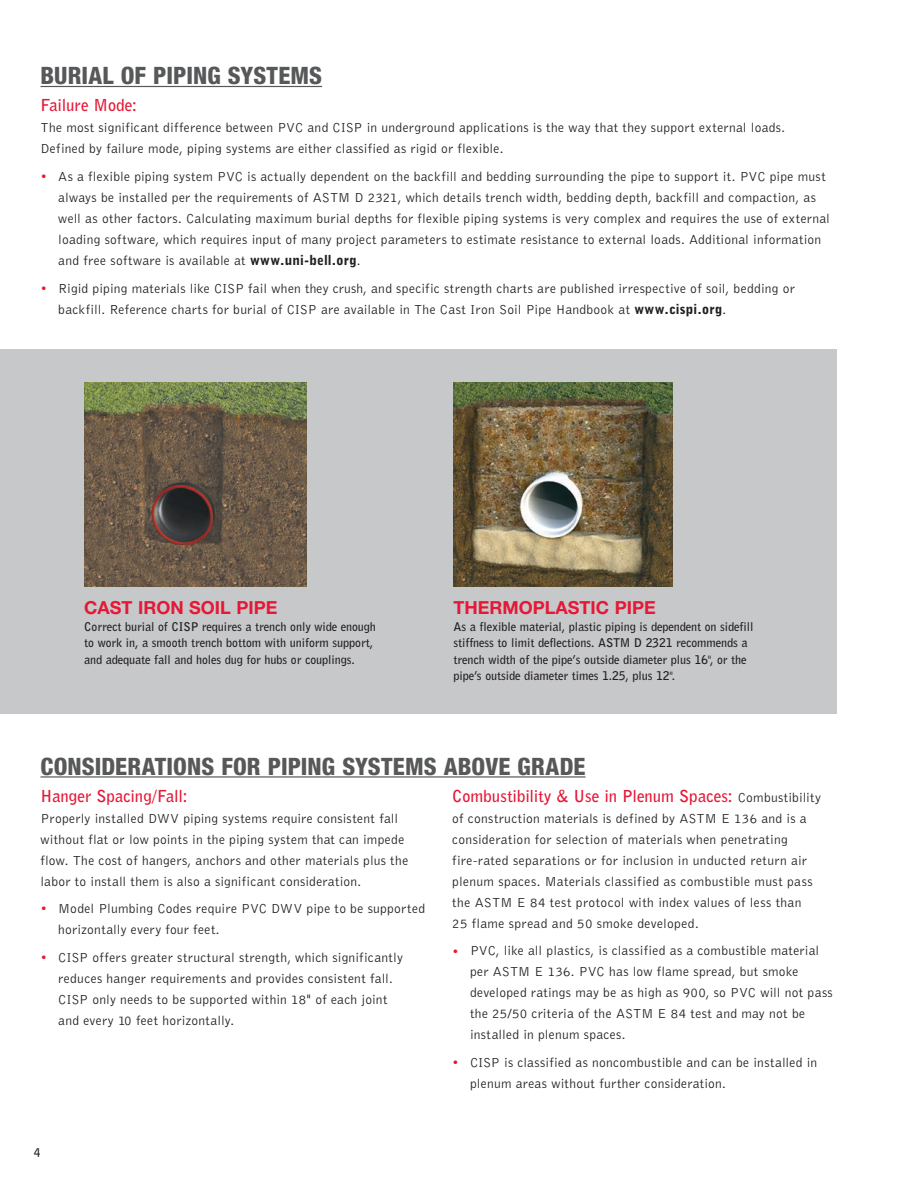
<style>
.page{position:relative;width:918px;height:1188px;background:#fff}
.page>*{position:absolute;margin:0;border:0;box-sizing:border-box;transform-origin:0 0}
.t1{font:800 condensed 24px "Helvetica Neue LT Pro";letter-spacing:.005em;color:#57585a}
.t2{font:700 18px "Helvetica Neue LT Pro";color:#e51836}
.t3{font:700 16.5px "Bell Gothic BT";letter-spacing:.005em;color:#e51836}
.t4{font:300 13.5px/21px "Bell Gothic Std";letter-spacing:.02em;color:#231f20}
.Body_Copy{font:700 12px/16.5px "Bell Gothic BT";color:#231f20}
.s1{color:#e51836}
.s2{font-family:"Bell Gothic BT";font-weight:900}
.s3{font-family:"Bell Gothic Std";font-weight:300;font-size:13.5px;color:#231f20}
</style>
<div class="page">
<hr style="left:40px;top:86px;width:282px;height:1px;background:#57585a">
<hr style="left:40px;top:776px;width:546px;height:2px;background:#57585a">
<div style="left:0;top:349px;width:837px;height:365px;background:#c7c8ca"></div>
<img style="left:84px;top:383px;width:223px;height:204px">
<img style="left:454px;top:383px;width:219px;height:204px">
<p class="t1" style="left:40px;top:61px;width:283px">BURIAL OF PIPING SYSTEMS</p>
<p class="t3" style="left:40px;top:94px;width:98px">Failure Mode:</p>
<p class="t4" style="left:40px;top:118px;width:746px">The most significant difference between PVC and CISP in underground applications is the way that they support external loads.<br>Defined by failure mode, piping systems are either classified as rigid or flexible.</p>
<p class="t4" style="left:58px;top:166px;width:773px;text-indent:-18px"><span class="s1">•</span> As a flexible piping system PVC is actually dependent on the backfill and bedding surrounding the pipe to support it. PVC pipe must always be installed per the requirements of ASTM D 2321, which details trench width, bedding depth, backfill and compaction, as well as other factors. Calculating maximum burial depths for flexible piping systems is very complex and requires the use of external loading software, which requires input of many project parameters to estimate resistance to external loads. Additional information and free software is available at <span class="s2">www.uni-bell.org</span>.</p>
<p class="t4" style="left:58px;top:278px;width:738px;text-indent:-18px"><span class="s1">•</span> Rigid piping materials like CISP fail when they crush, and specific strength charts are published irrespective of soil, bedding or backfill. Reference charts for burial of CISP are available in The Cast Iron Soil Pipe Handbook at <span class="s2">www.cispi.org</span>.</p>
<p class="t2" style="left:84px;top:597px;width:195px">CAST IRON SOIL PIPE</p>
<p class="Body_Copy" style="left:84px;top:618px;width:293px">Correct burial of CISP requires a trench only wide enough to work in, a smooth trench bottom with uniform support, and adequate fall and holes dug for hubs or couplings.</p>
<p class="t2" style="left:454px;top:597px;width:204px">THERMOPLASTIC PIPE</p>
<p class="Body_Copy" style="left:454px;top:618px;width:301px">As a flexible material, plastic piping is dependent on sidefill stiffness to limit deflections. ASTM D 2321 recommends a trench width of the pipe’s outside diameter plus 16", or the pipe’s outside diameter times 1.25, plus 12".</p>
<p class="t1" style="left:40px;top:751px;width:547px">CONSIDERATIONS FOR PIPING SYSTEMS ABOVE GRADE</p>
<p class="t3" style="left:40px;top:785px;width:148px">Hanger Spacing/Fall:</p>
<p class="t4" style="left:40px;top:808px;width:369px">Properly installed DWV piping systems require consistent fall without flat or low points in the piping system that can impede flow. The cost of hangers, anchors and other materials plus the labor to install them is also a significant consideration.</p>
<p class="t4" style="left:58px;top:899px;width:368px;text-indent:-18px"><span class="s1">•</span> Model Plumbing Codes require PVC DWV pipe to be supported horizontally every four feet.</p>
<p class="t4" style="left:58px;top:948px;width:346px;text-indent:-18px"><span class="s1">•</span> CISP offers greater structural strength, which significantly reduces hanger requirements and provides consistent fall.<br>CISP only needs to be supported within 18" of each joint and every 10 feet horizontally.</p>
<p class="t3" style="left:452px;top:785px;width:370px">Combustibility &amp; Use in Plenum Spaces: <span class="s3">Combustibility</span></p>
<p class="t4" style="left:452px;top:808px;width:362px">of construction materials is defined by ASTM E 136 and is a consideration for selection of materials when penetrating fire-rated separations or for inclusion in unducted return air plenum spaces. Materials classified as combustible must pass the ASTM E 84 test protocol with index values of less than 25 flame spread and 50 smoke developed.</p>
<p class="t4" style="left:470px;top:941px;width:364px;text-indent:-18px"><span class="s1">•</span> PVC, like all plastics, is classified as a combustible material per ASTM E 136. PVC has low flame spread, but smoke developed ratings may be as high as 900, so PVC will not pass the 25/50 criteria of the ASTM E 84 test and may not be installed in plenum spaces.</p>
<p class="t4" style="left:470px;top:1053px;width:349px;text-indent:-18px"><span class="s1">•</span> CISP is classified as noncombustible and can be installed in plenum areas without further consideration.</p>
<p class="Body_Copy" style="left:34px;top:1144px;width:8px">4</p>
</div>
